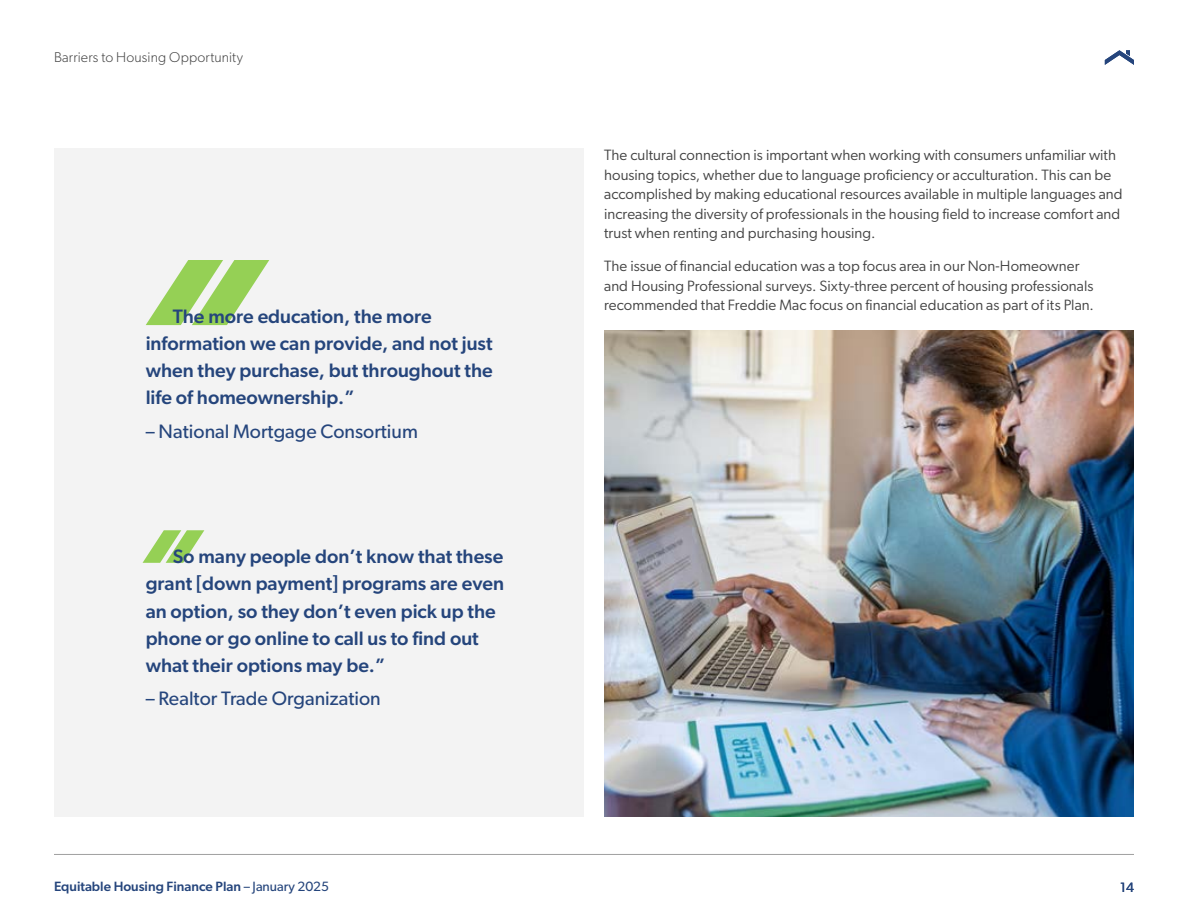
<style>
.page{position:relative;width:1188px;height:918px;background:#fff}
.page>*{position:absolute;margin:0;border:0;box-sizing:border-box;transform-origin:0 0}
.t1{font:500 19.5px/27px "Gibson";color:#25457c}
.t2{font:19.5px "Gibson";color:#25457c}
.t3{font:15px/19.5px "Gibson";letter-spacing:.005em;color:#434343}
.t4{font:300 14.25px "Gibson";letter-spacing:.01em;color:#434343}
.t5{font:500 13.5px "Gibson";color:#25457c}
.t6{font:13.5px "Gibson";color:#25457c}
.s1{font-weight:400}
</style>
<div class="page">
<hr style="left:54px;top:854px;width:1080px;height:1px;background:#a0a0a0">
<svg style="left:1105px;top:50px;width:29px;height:15px"></svg>
<img style="left:604px;top:331px;width:530px;height:486px">
<div style="left:54px;top:148px;width:530px;height:669px;background:#f3f3f3"></div>
<svg style="left:146px;top:260px;width:123px;height:65px"></svg>
<svg style="left:143px;top:530px;width:61px;height:33px"></svg>
<p class="t4" style="left:54px;top:48px;width:191px">Barriers to Housing Opportunity</p>
<h1 class="t1" style="left:146px;top:303px;width:349px;text-indent:27px">The more education, the more information we can provide, and not just when they purchase, but throughout the life of homeownership.”</h1>
<h1 class="t2" style="left:146px;top:419px;width:274px">– National Mortgage Consortium</h1>
<h1 class="t1" style="left:146px;top:543px;width:360px;text-indent:27px">So many people don’t know that these grant [down payment] programs are even an option, so they don’t even pick up the phone or go online to call us to find out what their options may be.”</h1>
<h1 class="t2" style="left:146px;top:687px;width:237px">– Realtor Trade Organization</h1>
<p class="t3" style="left:604px;top:145px;width:520px">The cultural connection is important when working with consumers unfamiliar with housing topics, whether due to language proficiency or acculturation. This can be accomplished by making educational resources available in multiple languages and increasing the diversity of professionals in the housing field to increase comfort and trust when renting and purchasing housing.</p>
<p class="t3" style="left:604px;top:256px;width:491px">The issue of financial education was a top focus area in our Non-Homeowner and Housing Professional surveys. Sixty-three percent of housing professionals recommended that Freddie Mac focus on financial education as part of its Plan.</p>
<p class="t5" style="left:54px;top:879px;width:277px">Equitable Housing Finance Plan <span class="s1">– January 2025</span></p>
<p class="t6" style="left:1120px;top:879px;width:15px">14</p>
</div>
